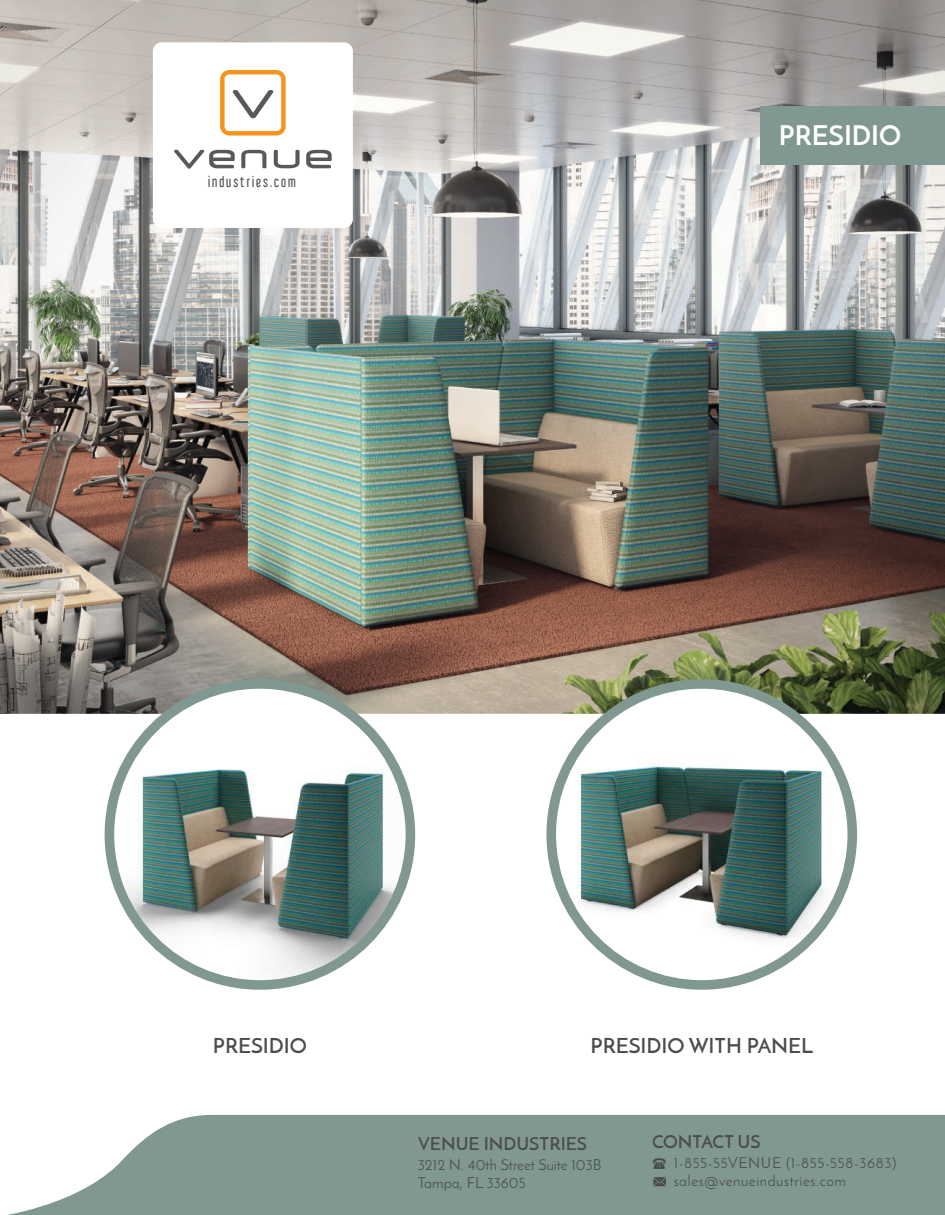
<style>
.page{position:relative;width:945px;height:1215px;background:#fff}
.page>*{position:absolute;margin:0;border:0;box-sizing:border-box;transform-origin:0 0}
.t1{font:700 27px "Josefin Sans";color:#fff}
.t2{font:600 21px "Josefin Sans";color:#4a4d4c}
.t3{font:600 18px "Josefin Sans";color:#4a4d4c}
.t4{font:15px/18px "Josefin Sans";letter-spacing:.04em;color:#4a4d4c}
.t5{font:15px/18px "Josefin Sans";color:#4a4d4c}
.t6{font:13.65px "Libel Suit";letter-spacing:.15em;color:#57585a}
</style>
<div class="page">
<img style="left:0;top:0;width:945px;height:714px">
<div style="left:153px;top:42px;width:200px;height:186px;background:#fff;border-radius:9px"></div>
<svg style="left:7px;top:1115px;width:938px;height:100px;background:#8ea39d"></svg>
<svg style="left:653px;top:1177px;width:13px;height:9px"></svg>
<div style="left:760px;top:106px;width:185px;height:59px;background:#809891"></div>
<svg style="left:653px;top:1158px;width:13px;height:11px"></svg>
<svg style="left:174px;top:150px;width:61px;height:19px"></svg>
<svg style="left:306px;top:150px;width:26px;height:18px"></svg>
<svg style="left:241px;top:150px;width:25px;height:18px"></svg>
<svg style="left:274px;top:150px;width:26px;height:18px"></svg>
<svg style="left:220px;top:70px;width:66px;height:66px"></svg>
<div style="left:105px;top:679px;width:310px;height:311px;background:#809891;border-radius:50%"></div>
<img style="left:114px;top:689px;width:292px;height:291px;border-radius:146px">
<div style="left:546px;top:679px;width:311px;height:311px;background:#809891;border-radius:50%"></div>
<img style="left:556px;top:689px;width:292px;height:291px;border-radius:146px">
<p class="t6" style="left:208px;top:174px;width:89px">industries.com</p>
<h1 class="t1" style="left:779px;top:119px;width:124px">PRESIDIO</h1>
<h2 class="t2" style="left:213px;top:1032px;width:95px">PRESIDIO</h2>
<h2 class="t2" style="left:591px;top:1032px;width:224px">PRESIDIO WITH PANEL</h2>
<p class="t3" style="left:418px;top:1132px;width:170px">VENUE INDUSTRIES</p>
<p class="t5" style="left:418px;top:1156px;width:185px">3212 N. 40th Street Suite 103B<br>Tampa, FL 33605</p>
<p class="t3" style="left:652px;top:1131px;width:110px">CONTACT US</p>
<p class="t4" style="left:674px;top:1154px;width:224px">1-855-55VENUE (1-855-558-3683) sales@venueindustries.com</p>
</div>
